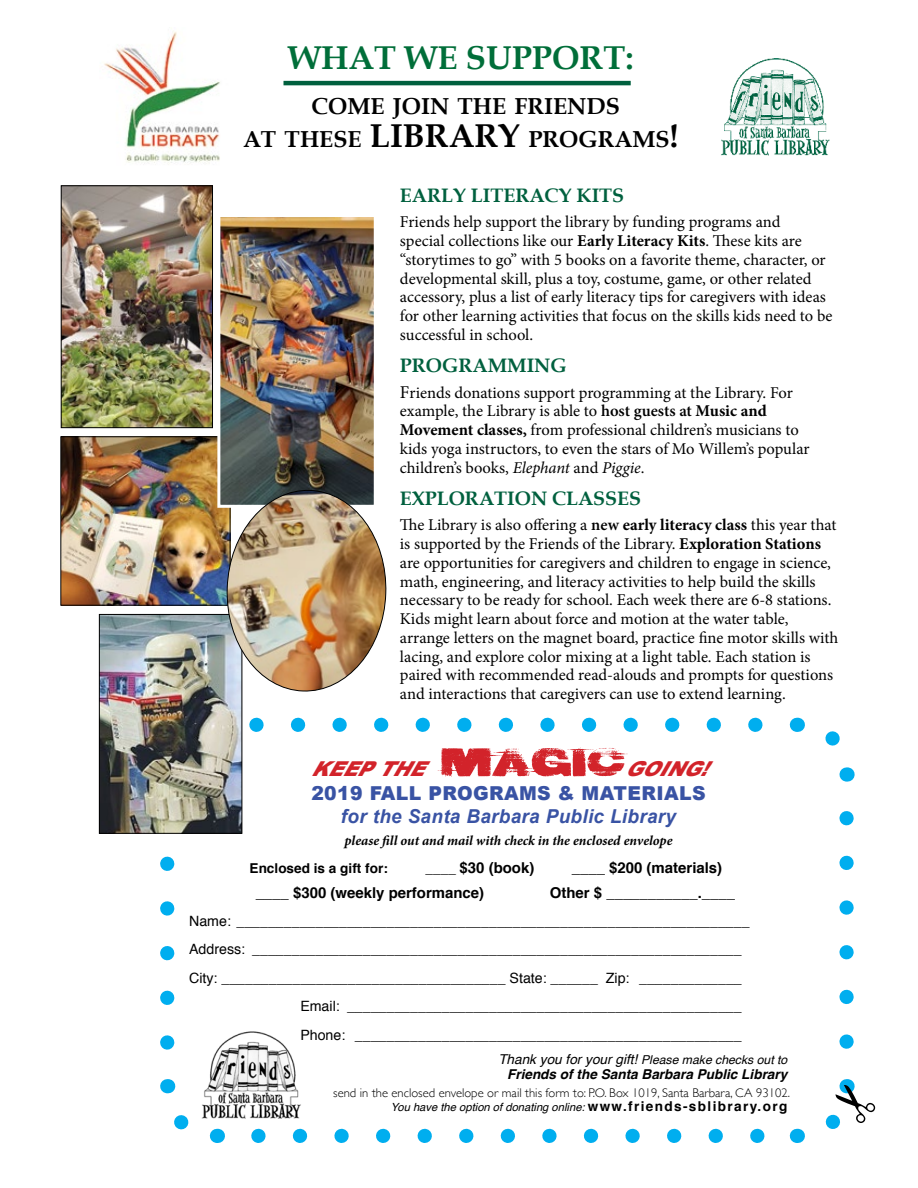
<style>
.page{position:relative;width:918px;height:1188px;background:#fff}
.page>*{position:absolute;margin:0;border:0;box-sizing:border-box;transform-origin:0 0}
.t1{font:53.55px "Bad Coma";color:#d2232a}
.t2{font:700 33px "Book Antiqua";color:#006e39}
.t3{font:700 23.1px/33px "Book Antiqua";color:#000}
.t4{font:italic 900 20.55px "Arial";color:#d2232a}
.t5{font:700 19.5px "Book Antiqua";color:#00603e}
.t6{font:italic 700 19.2px "Arial";letter-spacing:.02em;color:#3953a4}
.t7{font:900 19.2px "Arial";letter-spacing:.02em;color:#3953a4}
.t8{font:16.5px/18.8px "Minion Pro";letter-spacing:-.005em;color:#000}
.t9{font:700 15px "Helvetica";color:#000}
.t10{font:14.25px "Helvetica";color:#000}
.t11{font:italic 700 13.8px "Minion Pro";letter-spacing:-.005em;color:#000}
.t12{font:italic 700 13.65px "Helvetica";color:#000}
.t13{font:700 13.65px "Helvetica";color:#000}
.t14{font:300 12.6px "Gill Sans";color:#000}
.t15{font:italic 12.3px "Helvetica";color:#000}
.t16{font:italic 11.25px "Helvetica";color:#000}
.s1{font-size:33px}
.s2{font-weight:700}
.s3{font-size:18px}
.s4{font-weight:600}
.s5{font-style:italic}
.s6{font-size:13.65px}
.s7{font-weight:700;font-style:normal;font-size:13.65px}
</style>
<div class="page">
<img style="left:104px;top:32px;width:116px;height:133px">
<img style="left:721px;top:58px;width:109px;height:98px">
<svg style="left:160px;top:856px;width:14px;height:194px"></svg>
<svg style="left:258px;top:1129px;width:507px;height:14px"></svg>
<svg style="left:839px;top:811px;width:15px;height:231px"></svg>
<svg style="left:242px;top:718px;width:513px;height:14px"></svg>
<svg style="left:167px;top:1079px;width:1px;height:14px"></svg>
<svg style="left:174px;top:1115px;width:44px;height:28px"></svg>
<svg style="left:797px;top:1129px;width:1px;height:14px"></svg>
<svg style="left:847px;top:767px;width:1px;height:15px"></svg>
<svg style="left:797px;top:717px;width:43px;height:29px"></svg>
<img style="left:201px;top:1031px;width:100px;height:89px">
<hr style="left:284px;top:81px;width:347px;height:4px;background:#00603e">
<img style="left:63px;top:187px;width:148px;height:239px">
<div style="left:61px;top:185px;width:152px;height:243px;border:1px solid #000"></div>
<img style="left:62px;top:438px;width:163px;height:166px">
<div style="left:60px;top:436px;width:170px;height:170px;border:1px solid #000"></div>
<img style="left:221px;top:218px;width:152px;height:286px">
<div style="left:217px;top:214px;width:160px;height:294px;border:3px solid #fff"></div>
<img style="left:101px;top:616px;width:139px;height:216px">
<div style="left:99px;top:614px;width:143px;height:220px;border:1px solid #000"></div>
<img style="left:225px;top:488px;width:162px;height:205px">
<svg style="left:825px;top:1079px;width:30px;height:50px"></svg>
<h2 class="t2" style="left:288px;top:38px;width:347px">WHAT WE SUPPORT:</h2>
<h3 class="t3" style="left:243px;top:90px;width:378px;text-indent:68px">COME JOIN THE FRIENDS<br>AT THESE <span class="s1">LIBRAR</span></h3>
<h3 class="t3" style="left:498px;top:123px;width:182px"><span class="s1">Y</span> PROGRAMS<span class="s1">!</span></h3>
<p class="t5" style="left:400px;top:184px;width:226px">EARLY LITERACY KITS</p>
<p class="t8" style="left:400px;top:213px;width:434px">Friends help support the library by funding programs and<br>special collections like our <span class="s2">Early Literacy Kits</span>. These kits are “storytimes to go” with 5 books on a favorite theme, character, or developmental skill, plus a toy, costume, game, or other related accessory, plus a list of early literacy tips for caregivers with ideas for other learning activities that focus on the skills kids need to be successful in school.</p>
<p class="t5" style="left:400px;top:354px;width:168px">PROGRAMMING</p>
<p class="t8" style="left:400px;top:383px;width:411px"><span class="s3">F</span>riends donations support programming at the Library. For example, the Library is able to <span class="s4">host guests at</span> <span class="s2">Music and Movement classes,</span> from professional children’s musicians to kids yoga instructors, to even the stars of Mo Willem’s popular children’s books, <span class="s5">Elephant</span> and <span class="s5">Piggie</span>.</p>
<p class="t5" style="left:400px;top:487px;width:243px">EXPLORATION CLASSES</p>
<p class="t8" style="left:400px;top:516px;width:440px">The Library is also offering a <span class="s4">new</span> <span class="s2">early literacy class</span> this year that is supported by the Friends of the Library. <span class="s2">Exploration Stations </span>are opportunities for caregivers and children to engage in science, math, engineering, and literacy activities to help build the skills necessary to be ready for school. Each week there are 6-8 stations.<br>Kids might learn about force and motion at the water table, arrange letters on the magnet board, practice fine motor skills with lacing, and explore color mixing at a light table. Each station is paired with recommended read-alouds and prompts for questions and interactions that caregivers can use to extend learning.</p>
<h1 class="t1" style="left:440px;top:727px;width:186px">MAGIC</h1>
<p class="t4" style="left:625px;top:754px;width:99px">GOING!</p>
<p class="t7" style="left:311px;top:779px;width:396px">2019 FALL PROGRAMS &amp; MATERIALS</p>
<p class="t6" style="left:341px;top:804px;width:337px">for the Santa Barbara Public Library</p>
<p class="t11" style="left:345px;top:830px;width:329px">please fill out and mail with check in the enclosed envelope</p>
<p class="t13" style="left:250px;top:857px;width:140px">Enclosed is a gift for:</p>
<p class="t9" style="left:426px;top:855px;width:110px"><span class="s6">____</span> $30 (book)</p>
<p class="t9" style="left:572px;top:855px;width:152px">____ $200 (materials)</p>
<p class="t9" style="left:256px;top:880px;width:230px">____ $300 (weekly performance)</p>
<p class="t9" style="left:550px;top:880px;width:187px">Other $ ___________.____</p>
<p class="t10" style="left:189px;top:910px;width:562px">Name: _________________________________________________________________</p>
<p class="t10" style="left:189px;top:938px;width:554px">Address: ______________________________________________________________</p>
<p class="t10" style="left:189px;top:967px;width:554px">City: ____________________________________ State: ______ Zip: _____________</p>
<p class="t10" style="left:300px;top:995px;width:443px">Email: __________________________________________________</p>
<p class="t10" style="left:300px;top:1024px;width:443px">Phone: _________________________________________________</p>
<p class="t15" style="left:498px;top:1050px;width:291px"><span class="s6">Thank you for your gift!</span> Please make checks out to</p>
<p class="t12" style="left:507px;top:1063px;width:282px">Friends of the Santa Barbara Public Library</p>
<p class="t14" style="left:333px;top:1082px;width:458px">send in the enclosed envelope or mail this form to: P.O. Box 1019, Santa Barbara, CA 93102.</p>
<p class="t16" style="left:391px;top:1099px;width:398px">You have the option of donating online: <span class="s7">www.friends-sblibrary.org</span></p>
<p class="t4" style="left:311px;top:754px;width:131px">KEEPTHE</p>
</div>
